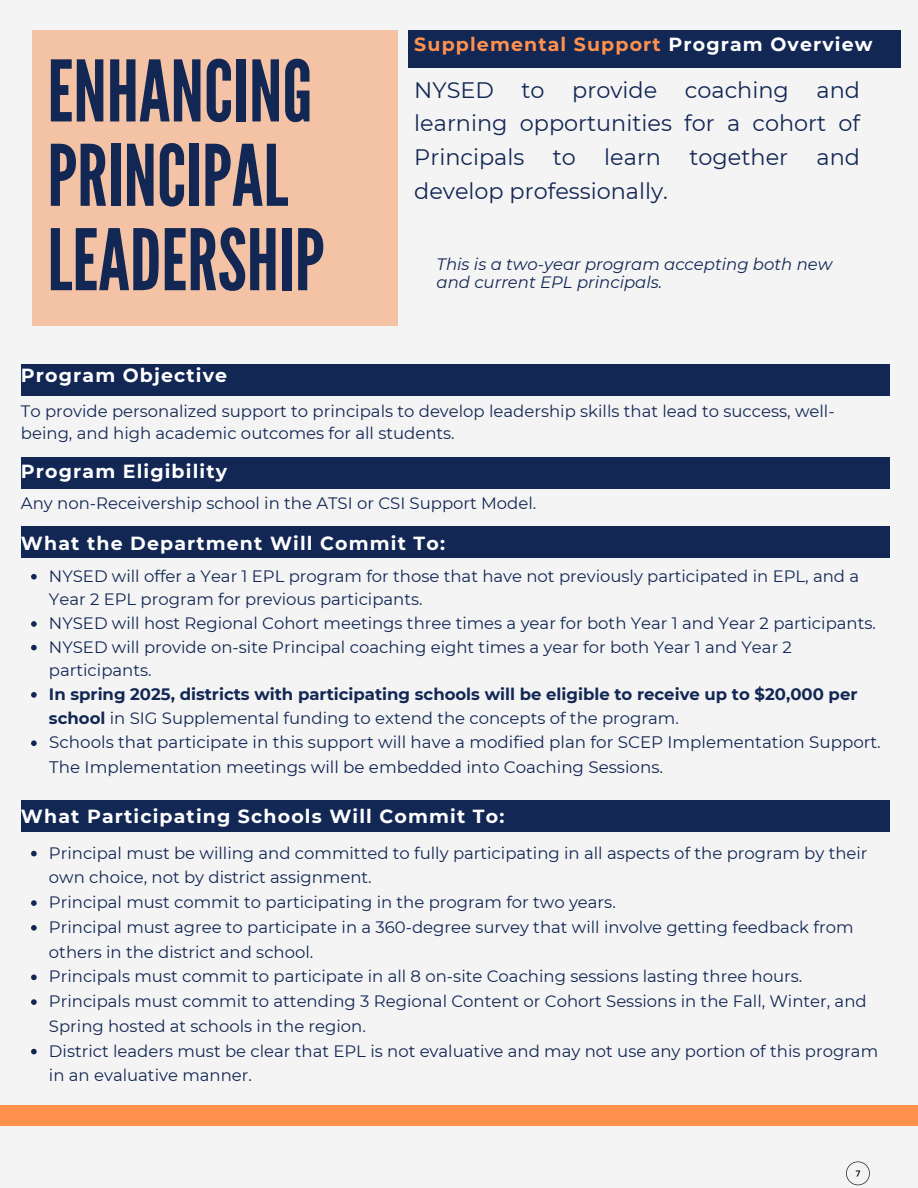
<style>
.page{position:relative;width:918px;height:1188px;background:#f4f4f4}
.page>*{position:absolute;margin:0;border:0;box-sizing:border-box;transform-origin:0 0}
.t1{font:84.45px/84.3px "League Gothic";color:#122754}
.t2{font:22.35px/33.8px "Montserrat";color:#122754;text-align:justify}
.t3{font:700 18.9px "Montserrat";letter-spacing:.06em;color:#fff}
.t4{font:700 18.9px "Montserrat";letter-spacing:.06em;color:#ff914d}
.t5{font:16.65px/24.8px "Montserrat";color:#122754}
.t6{font:16.5px/24.8px "Montserrat";color:#122754}
.t7{font:700 16.5px/23.7px "Montserrat";color:#122754}
.t8{font:italic 16.5px/18px "Montserrat";color:#122754}
.s1{color:#fff}
.s2{font-weight:400}
</style>
<div class="page">
<div style="left:33px;top:31px;width:365px;height:295px;background:#f4c3a5"></div>
<div style="left:408px;top:31px;width:493px;height:37px;background:#122754"></div>
<div style="left:21px;top:364px;width:868px;height:32px;background:#122754"></div>
<div style="left:21px;top:457px;width:868px;height:31px;background:#122754"></div>
<div style="left:21px;top:527px;width:868px;height:31px;background:#122754"></div>
<div style="left:21px;top:800px;width:868px;height:32px;background:#122754"></div>
<div style="left:0;top:1105px;width:918px;height:20px;background:#ff914d"></div>
<svg style="left:846px;top:1161px;width:24px;height:24px"></svg>
<svg style="left:31px;top:574px;width:6px;height:6px"></svg>
<svg style="left:31px;top:621px;width:6px;height:6px"></svg>
<svg style="left:31px;top:645px;width:6px;height:5px"></svg>
<svg style="left:31px;top:692px;width:6px;height:6px"></svg>
<svg style="left:31px;top:740px;width:6px;height:6px"></svg>
<svg style="left:31px;top:851px;width:6px;height:5px"></svg>
<svg style="left:31px;top:900px;width:6px;height:6px"></svg>
<svg style="left:31px;top:925px;width:6px;height:6px"></svg>
<svg style="left:31px;top:975px;width:6px;height:5px"></svg>
<svg style="left:31px;top:999px;width:6px;height:6px"></svg>
<svg style="left:31px;top:1049px;width:6px;height:5px"></svg>
<p class="t1" style="left:47px;top:51px;width:279px">ENHANCING<br>PRINCIPAL<br>LEADERSHIP</p>
<p class="t3" style="left:21px;top:364px;width:208px">Program Objective</p>
<h3 class="t4" style="left:414px;top:32px;width:460px">Supplemental Support <span class="s1">Program Overview</span></h3>
<h2 class="t2" style="left:414px;top:73px;width:447px">NYSED to provide coaching and learning opportunities for a cohort of Principals</h2>
<h2 class="t2" style="left:553px;top:140px;width:25px">to</h2>
<h2 class="t2" style="left:604px;top:140px;width:58px">learn</h2>
<h2 class="t2" style="left:690px;top:140px;width:100px">together</h2>
<h2 class="t2" style="left:817px;top:140px;width:45px">and</h2>
<h2 class="t2" style="left:414px;top:174px;width:255px">develop professionally.</h2>
<h3 class="t8" style="left:437px;top:256px;width:397px">This is a two-year program accepting both new and current EPL principals.</h3>
<h1 class="t6" style="left:21px;top:400px;width:815px;line-height:22.5px">To provide personalized support to principals to develop leadership skills that lead to success, well&shy;being, and high academic outcomes for all students.</h1>
<h3 class="t3" style="left:21px;top:459px;width:208px">Program Eligibility</h3>
<h3 class="t6" style="left:21px;top:491px;width:517px">Any non-Receivership school in the ATSI or CSI Support Model.</h3>
<p class="t3" style="left:21px;top:531px;width:426px">What the Department Will Commit To:</p>
<h3 class="t6" style="left:49px;top:564px;width:812px;line-height:23.7px">NYSED will offer a Year 1 EPL program for those that have not previously participated in EPL, and a<br>Year 2 EPL program for previous participants.</h3>
<p class="t6" style="left:49px;top:611px;width:829px">NYSED will host Regional Cohort meetings three times a year for both Year 1 and Year 2 participants.</p>
<p class="t6" style="left:49px;top:635px;width:745px;line-height:23.7px">NYSED will provide on-site Principal coaching eight times a year for both Year 1 and Year 2 participants.</p>
<p class="t7" style="left:49px;top:682px;width:810px">In spring 2025, districts with participating schools will be eligible to receive up to $20,000 per school <span class="s2">in SIG Supplemental funding to extend the concepts of the program.</span></p>
<p class="t5" style="left:49px;top:730px;width:833px">Schools that participate in this support will have a modified plan for SCEP Implementation Support.<br>The Implementation meetings will be embedded into Coaching Sessions.</p>
<p class="t3" style="left:21px;top:805px;width:485px">What Participating Schools Will Commit To:</p>
<p class="t6" style="left:49px;top:840px;width:820px">Principal must be willing and committed to fully participating in all aspects of the program by their own choice, not by district assignment.</p>
<p class="t6" style="left:49px;top:890px;width:568px">Principal must commit to participating in the program for two years.</p>
<p class="t6" style="left:49px;top:915px;width:806px">Principal must agree to participate in a 360-degree survey that will involve getting feedback from others in the district and school.</p>
<p class="t6" style="left:49px;top:964px;width:755px">Principals must commit to participate in all 8 on-site Coaching sessions lasting three hours.</p>
<p class="t6" style="left:49px;top:989px;width:819px">Principals must commit to attending 3 Regional Content or Cohort Sessions in the Fall, Winter, and<br>Spring hosted at schools in the region.</p>
<p class="t6" style="left:49px;top:1038px;width:831px">District leaders must be clear that EPL is not evaluative and may not use any portion of this program in an evaluative manner.</p>
</div>
